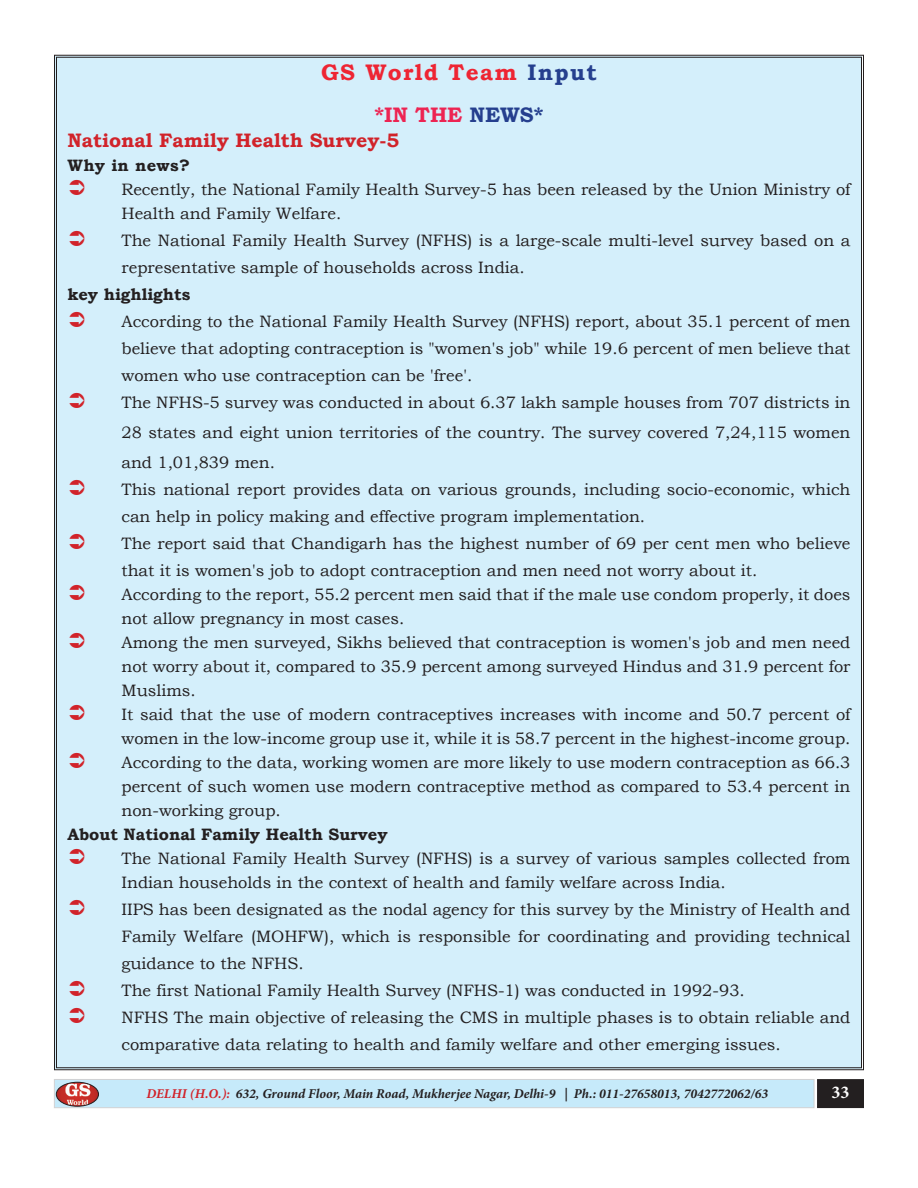
<style>
.page{position:relative;width:918px;height:1188px;background:#fff}
.page>*{position:absolute;margin:0;border:0;box-sizing:border-box;transform-origin:0 0}
.t1{font:700 22.5px "Bookman Old Style";letter-spacing:.06em;color:#ee2533}
.t2{font:700 21px "Bookman Old Style";color:#ed2452}
.t3{font:700 19.5px "Bookman Old Style";color:#d1232a}
.t4{font:700 18px "Minion Pro";color:#fff}
.t5{font:16.5px/27px "Bookman Old Style";color:#231f20}
.t6{font:700 16.5px "Bookman Old Style";color:#231f20}
.t7{font:700 16.5px "Bookman Old Style";letter-spacing:.02em;color:#231f20}
.t8{font:italic 700 13.5px "Minion Pro";color:#231f20}
.s1{color:#253f8e}
.s2{color:#d1232a}
</style>
<div class="page">
<div style="left:54px;top:1079px;width:760px;height:29px;background:#c6eafa;border:1px solid #d1d2d4"></div>
<div style="left:818px;top:1080px;width:45px;height:27px;background:#231f20"></div>
<div style="left:817px;top:1079px;width:47px;height:29px;border:2px solid #231f20"></div>
<img style="left:56px;top:1082px;width:43px;height:24px">
<div style="left:56px;top:1082px;width:43px;height:24px;border:1px solid #231f20;border-radius:50%"></div>
<div style="left:54px;top:54px;width:810px;height:1017px;background:#d4effb"></div>
<svg style="left:70px;top:179px;width:14px;height:16px"></svg>
<svg style="left:70px;top:230px;width:14px;height:16px"></svg>
<svg style="left:70px;top:311px;width:14px;height:16px"></svg>
<svg style="left:70px;top:392px;width:14px;height:16px"></svg>
<svg style="left:70px;top:479px;width:14px;height:16px"></svg>
<svg style="left:70px;top:533px;width:14px;height:16px"></svg>
<svg style="left:70px;top:584px;width:14px;height:16px"></svg>
<svg style="left:70px;top:632px;width:14px;height:16px"></svg>
<svg style="left:70px;top:704px;width:14px;height:16px"></svg>
<svg style="left:70px;top:752px;width:14px;height:16px"></svg>
<svg style="left:70px;top:848px;width:14px;height:16px"></svg>
<svg style="left:70px;top:899px;width:14px;height:16px"></svg>
<svg style="left:70px;top:980px;width:14px;height:16px"></svg>
<svg style="left:70px;top:1007px;width:14px;height:16px"></svg>
<h1 class="t1" style="left:321px;top:56px;width:277px">GS World Team <span class="s1">Input</span></h1>
<p class="t2" style="left:375px;top:100px;width:170px">*IN THE <span class="s1">NEWS*</span></p>
<p class="t3" style="left:68px;top:126px;width:333px">National Family Health Survey-5</p>
<p class="t7" style="left:68px;top:153px;width:124px">Why in news?</p>
<p class="t5" style="left:122px;top:177px;width:731px;line-height:24px">Recently, the National Family Health Survey-5 has been released by the Union Ministry of<br>Health and Family Welfare.</p>
<p class="t5" style="left:122px;top:227px;width:731px">The National Family Health Survey (NFHS) is a large-scale multi-level survey based on a representative sample of households across India.</p>
<p class="t6" style="left:67px;top:282px;width:124px">key highlights</p>
<p class="t5" style="left:122px;top:308px;width:731px">According to the National Family Health Survey (NFHS) report, about 35.1 percent of men believe that adopting contraception is "women's job" while 19.6 percent of men believe that women who use contraception can be 'free'.<br>The NFHS-5 survey was conducted in about 6.37 lakh sample houses from 707 districts in</p>
<p class="t5" style="left:122px;top:417px;width:731px;line-height:30px">28 states and eight union territories of the country. The survey covered 7,24,115 women and 1,01,839 men.</p>
<p class="t5" style="left:122px;top:476px;width:731px">This national report provides data on various grounds, including socio-economic, which can help in policy making and effective program implementation.<br>The report said that Chandigarh has the highest number of 69 per cent men who believe that it is women's job to adopt contraception and men need not worry about it.</p>
<p class="t5" style="left:122px;top:582px;width:731px;line-height:24px">According to the report, 55.2 percent men said that if the male use condom properly, it does not allow pregnancy in most cases.<br>Among the men surveyed, Sikhs believed that contraception is women's job and men need not worry about it, compared to 35.9 percent among surveyed Hindus and 31.9 percent for Muslims.<br>It said that the use of modern contraceptives increases with income and 50.7 percent of women in the low-income group use it, while it is 58.7 percent in the highest-income group.<br>According to the data, working women are more likely to use modern contraception as 66.3 percent of such women use modern contraceptive method as compared to 53.4 percent in non-working group.</p>
<p class="t6" style="left:67px;top:822px;width:322px">About National Family Health Survey</p>
<p class="t5" style="left:122px;top:846px;width:731px;line-height:24px">The National Family Health Survey (NFHS) is a survey of various samples collected from<br>Indian households in the context of health and family welfare across India.</p>
<p class="t5" style="left:122px;top:896px;width:731px">IIPS has been designated as the nodal agency for this survey by the Ministry of Health and Family Welfare (MOHFW), which is responsible for coordinating and providing technical guidance to the NFHS.<br>The first National Family Health Survey (NFHS-1) was conducted in 1992-93.<br>NFHS The main objective of releasing the CMS in multiple phases is to obtain reliable and comparative data relating to health and family welfare and other emerging issues.</p>
<p class="t8" style="left:146px;top:1085px;width:623px"><span class="s2">DELHI (H.O.):</span> 632, Ground Floor, Main Road, Mukherjee Nagar, Delhi-9 | Ph.: 011-27658013, 7042772062/63</p>
<p class="t4" style="left:832px;top:1079px;width:19px">33</p>
</div>
